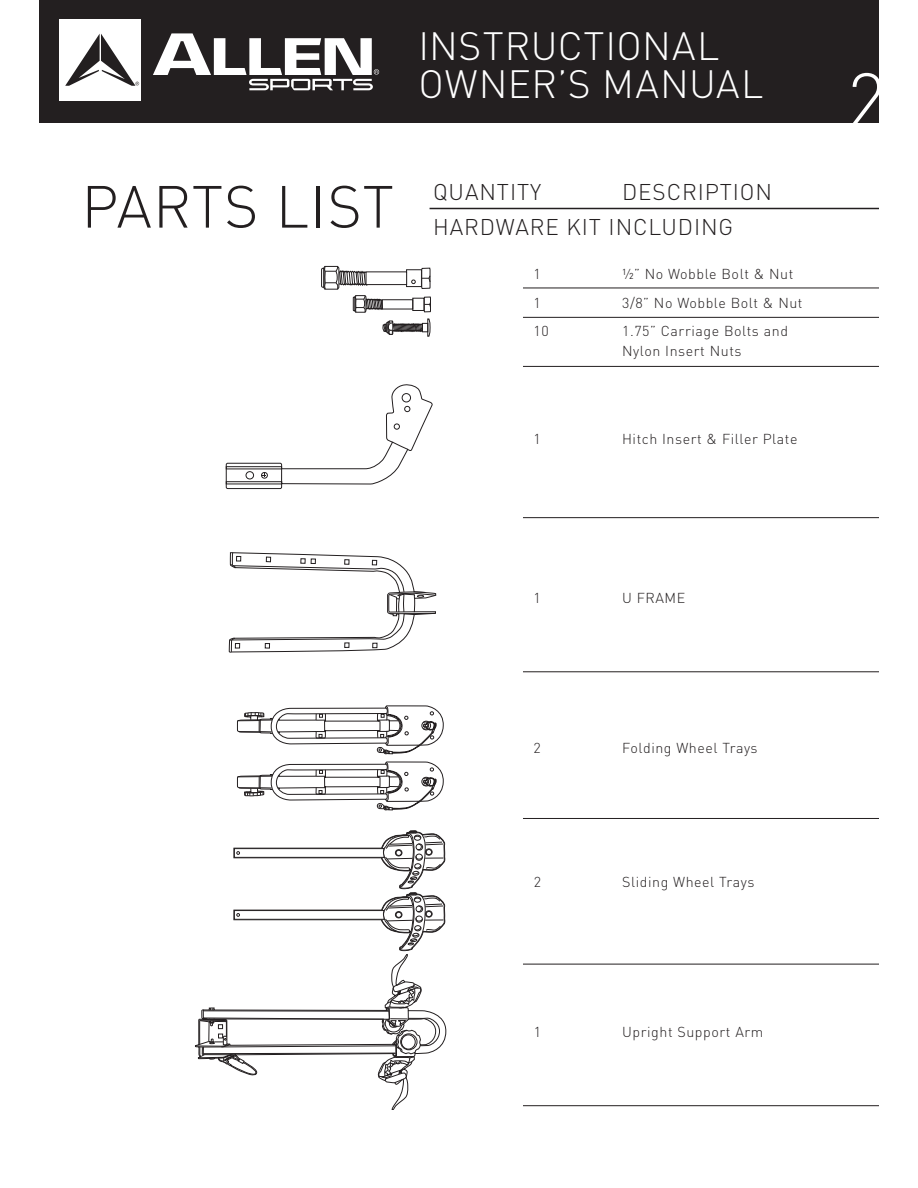
<style>
.page{position:relative;width:918px;height:1188px;background:#fff}
.page>*{position:absolute;margin:0;border:0;box-sizing:border-box;transform-origin:0 0}
.t1{font:300 58.5px "DINOT";letter-spacing:.015em;color:#231f20}
.t2{font:300 39px/38.2px "DINOT";letter-spacing:.015em;color:#fff}
.t3{font:300 22.5px/34.5px "DINOT";letter-spacing:.04em;color:#231f20}
.t4{font:300 14.25px/19.5px "DINOT";letter-spacing:.04em;color:#231f20}
.s1{font-size:75px}
</style>
<div class="page">
<div style="left:39px;top:0;width:840px;height:123px;background:#231f20"></div>
<div style="left:59px;top:19px;width:82px;height:82px;background:#fff"></div>
<svg style="left:65px;top:34px;width:74px;height:52px"></svg>
<svg style="left:153px;top:33px;width:226px;height:57px"></svg>
<hr style="left:430px;top:208px;width:449px;height:1px;background:#231f20">
<hr style="left:523px;top:288px;width:356px;height:1px;background:#231f20">
<hr style="left:523px;top:317px;width:356px;height:1px;background:#231f20">
<hr style="left:523px;top:366px;width:356px;height:1px;background:#231f20">
<hr style="left:523px;top:818px;width:356px;height:1px;background:#231f20">
<hr style="left:523px;top:672px;width:356px;height:1px;background:#231f20">
<hr style="left:523px;top:517px;width:356px;height:1px;background:#231f20">
<hr style="left:523px;top:964px;width:356px;height:1px;background:#231f20">
<hr style="left:523px;top:1105px;width:356px;height:1px;background:#231f20">
<svg style="left:195px;top:830px;width:251px;height:280px"></svg>
<svg style="left:237px;top:762px;width:207px;height:49px"></svg>
<svg style="left:237px;top:705px;width:207px;height:49px"></svg>
<svg style="left:229px;top:552px;width:207px;height:101px"></svg>
<svg style="left:280px;top:384px;width:153px;height:101px"></svg>
<svg style="left:226px;top:463px;width:56px;height:26px"></svg>
<div style="left:226px;top:463px;width:56px;height:26px;border:1px solid #231f20"></div>
<div style="left:226px;top:466px;width:56px;height:3px;border:1px solid #231f20"></div>
<div style="left:226px;top:481px;width:56px;height:3px;border:1px solid #231f20"></div>
<div style="left:246px;top:471px;width:8px;height:8px;border:1px solid #231f20;border-radius:50%"></div>
<div style="left:261px;top:472px;width:7px;height:6px;border:1px solid #231f20;border-radius:50%"></div>
<div style="left:406px;top:270px;width:16px;height:17px;border:1px solid #231f20"></div>
<svg style="left:411px;top:268px;width:20px;height:21px"></svg>
<div style="left:366px;top:272px;width:41px;height:13px;border:1px solid #231f20"></div>
<svg style="left:424px;top:297px;width:7px;height:15px"></svg>
<div style="left:413px;top:298px;width:11px;height:13px;border:1px solid #231f20"></div>
<div style="left:382px;top:299px;width:31px;height:10px;border:1px solid #231f20"></div>
<svg style="left:321px;top:266px;width:62px;height:47px"></svg>
<svg style="left:383px;top:319px;width:47px;height:18px"></svg>
<h1 class="t1" style="left:81px;top:171px;width:314px">PARTS LIST</h1>
<h2 class="t2" style="left:418px;top:26px;width:469px">INSTRUCTIONAL<br>OWNER’S MANUAL <span class="s1">2</span></h2>
<h3 class="t3" style="left:433px;top:175px;width:110px">QUANTITY</h3>
<h3 class="t3" style="left:433px;top:175px;width:341px;text-indent:189px">DESCRIPTION<br>HARDWARE KIT INCLUDING</h3>
<p class="t4" style="left:534px;top:264px;width:9px">1</p>
<p class="t4" style="left:622px;top:264px;width:173px">½” No Wobble Bolt &amp; Nut</p>
<p class="t4" style="left:534px;top:293px;width:9px">1</p>
<p class="t4" style="left:622px;top:293px;width:182px">3/8” No Wobble Bolt &amp; Nut</p>
<p class="t4" style="left:534px;top:321px;width:17px">10</p>
<p class="t4" style="left:622px;top:321px;width:167px">1.75” Carriage Bolts and<br>Nylon Insert Nuts</p>
<p class="t4" style="left:534px;top:429px;width:9px">1</p>
<p class="t4" style="left:622px;top:429px;width:177px">Hitch Insert &amp; Filler Plate</p>
<p class="t4" style="left:534px;top:588px;width:9px">1</p>
<p class="t4" style="left:622px;top:588px;width:65px">U FRAME</p>
<p class="t4" style="left:534px;top:738px;width:9px">2</p>
<p class="t4" style="left:622px;top:738px;width:137px">Folding Wheel Trays</p>
<p class="t4" style="left:534px;top:872px;width:9px">2</p>
<p class="t4" style="left:622px;top:872px;width:134px">Sliding Wheel Trays</p>
<p class="t4" style="left:534px;top:1022px;width:9px">1</p>
<p class="t4" style="left:622px;top:1022px;width:143px">Upright Support Arm</p>
</div>
